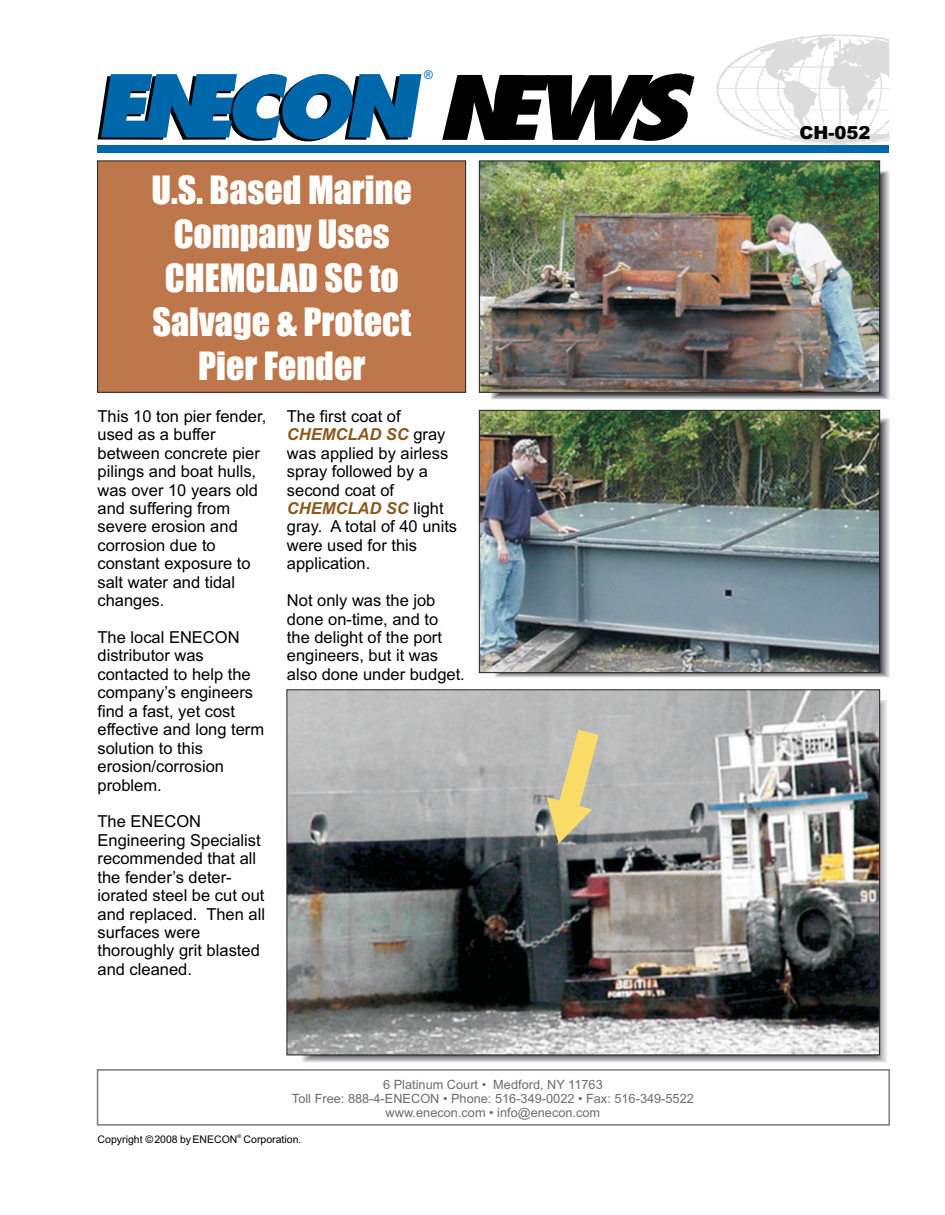
<style>
.page{position:relative;width:945px;height:1215px;background:#fff}
.page>*{position:absolute;margin:0;border:0;box-sizing:border-box;transform-origin:0 0}
.t1{font:italic 800 85.8px "Fujiyama";color:#000;scale:1.46 1}
.t2{font:36px/44px "Impact";color:#fff;text-align:center}
.t3{font:italic 900 18px "Arial";color:#000}
.t4{font:16.5px/18.5px "Arial";color:#000}
.t5{font:12.75px/14.2px "Arial";color:#6c6d70;text-align:center}
.t6{font:12px "Arial";color:#0067aa}
.t7{font:10.5px "Arial";color:#000}
.t8{font:5.25px "Arial";color:#000}
.s1{font-weight:700;font-style:italic;color:#8a591e}
</style>
<div class="page">
<div style="left:97px;top:161px;width:369px;height:232px;background:#be774b"></div>
<img style="left:491px;top:172px;width:398px;height:227px">
<img style="left:302px;top:700px;width:585px;height:363px">
<img style="left:494px;top:419px;width:395px;height:259px">
<img style="left:674px;top:34px;width:215px;height:138px">
<div style="left:98px;top:145px;width:791px;height:8px;background:#0067aa"></div>
<svg style="left:98px;top:74px;width:323px;height:67px"></svg>
<div style="left:97px;top:1069px;width:793px;height:57px;border:2px solid #808285"></div>
<img style="left:481px;top:163px;width:397px;height:227px">
<img style="left:481px;top:412px;width:397px;height:259px">
<div style="left:479px;top:161px;width:401px;height:231px;border:1px solid #231f20"></div>
<div style="left:479px;top:410px;width:401px;height:263px;border:1px solid #231f20"></div>
<img style="left:289px;top:692px;width:589px;height:361px">
<svg style="left:547px;top:730px;width:52px;height:114px;background:#cbbf8e"></svg>
<p class="t6" style="left:424px;top:70px;width:10px">®</p>
<h1 class="t1" style="left:435px;top:71px;width:174px">NEWS</h1>
<h2 class="t2" style="left:152px;top:170px;width:262px">U.S. Based Marine<br>Company Uses<br>CHEMCLAD SC to<br>Salvage &amp; Protect<br>Pier Fender</h2>
<p class="t4" style="left:98px;top:408px;width:170px">This 10 ton pier fender, used as a buffer between concrete pier pilings and boat hulls, was over 10 years old and suffering from severe erosion and corrosion due to constant exposure to salt water and tidal changes.</p>
<p class="t4" style="left:98px;top:630px;width:168px">The local ENECON distributor was contacted to help the company’s engineers find a fast, yet cost effective and long term solution to this erosion/corrosion problem.</p>
<p class="t4" style="left:98px;top:814px;width:169px">The ENECON<br>Engineering Specialist recommended that all the fender’s deter&shy;iorated steel be cut out and replaced. Then all surfaces were thoroughly grit blasted and cleaned.</p>
<p class="t4" style="left:287px;top:408px;width:172px">The first coat of<br><span class="s1">CHEMCLAD SC</span> gray was applied by airless spray followed by a second coat of<br><span class="s1">CHEMCLAD SC</span> light gray. A total of 40 units were used for this application.</p>
<p class="t4" style="left:287px;top:593px;width:179px">Not only was the job done on-time, and to the delight of the port engineers, but it was also done under budget.</p>
<p class="t5" style="left:292px;top:1078px;width:403px">6 Platinum Court • Medford, NY 11763<br>Toll Free: 888-4-ENECON • Phone: 516-349-0022 • Fax: 516-349-5522 www.enecon.com • info@enecon.com</p>
<p class="t8" style="left:237px;top:1134px;width:5px">®</p>
<p class="t7" style="left:98px;top:1136px;width:205px">Copyright ©2008 by ENECON Corporation.</p>
<p class="t3" style="left:799px;top:126px;width:73px">CH-052</p>
</div>
